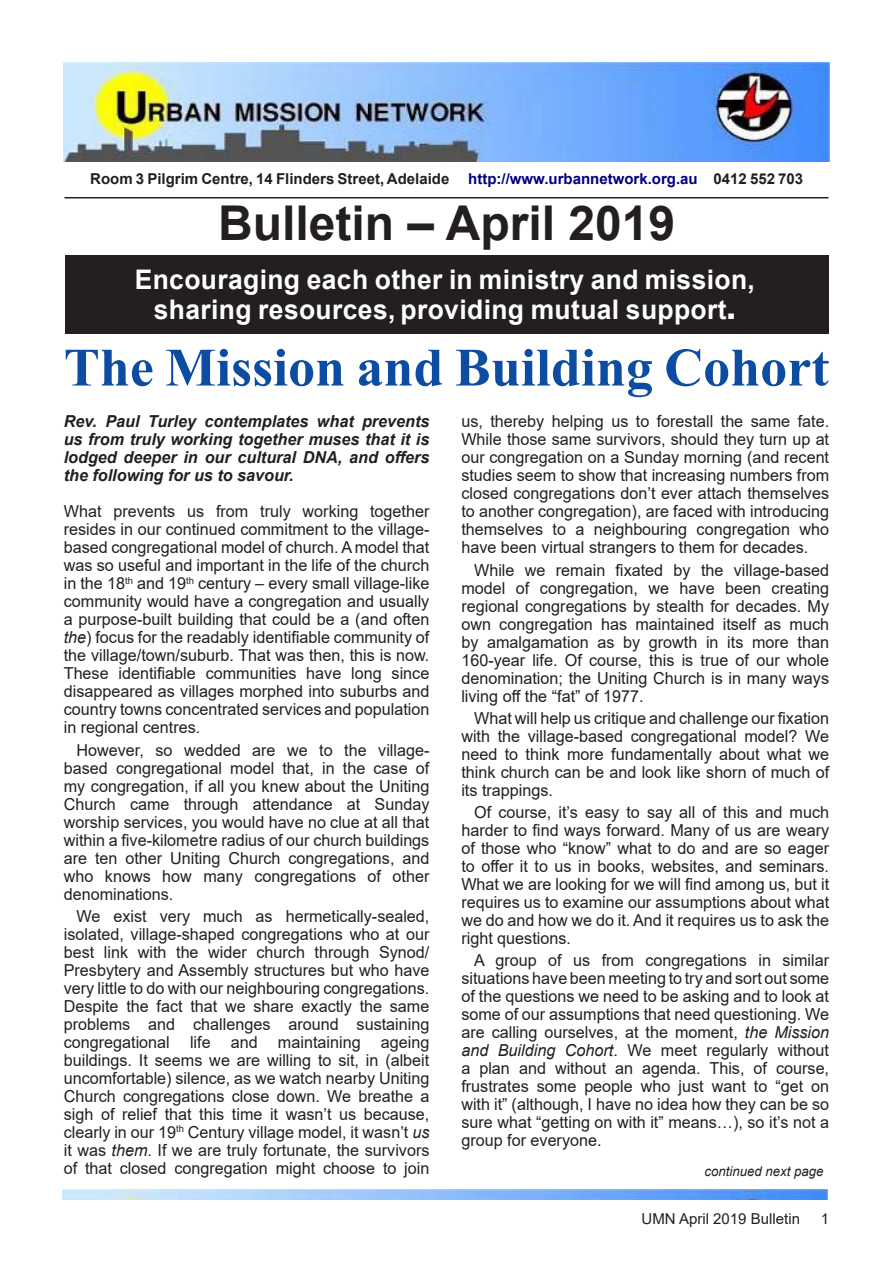
<style>
.page{position:relative;width:893px;height:1263px;background:#fff}
.page>*{position:absolute;margin:0;border:0;box-sizing:border-box;transform-origin:0 0}
.t1{font:700 54px "Times New Roman";color:#0d4da1}
.t2{font:700 48px "Arial";color:#231f20}
.t3{font:700 27px/30px "Arial";letter-spacing:.015em;color:#fff;text-align:center}
.t4{font:16.5px/18px "Arial";color:#231f20;text-align:justify}
.t5{font:italic 700 16.5px/18px "Arial";color:#231f20;text-align:justify}
.t6{font:700 15px "Arial";color:#231f20}
.t7{font:700 15px "Arial";color:#000080}
.t8{font:15px "Arial";color:#231f20}
.t9{font:italic 13.5px "Arial";color:#231f20}
.s1{color:#231f20}
.s2{font-weight:900}
.s3{font-style:italic}
</style>
<div class="page">
<img style="left:62px;top:1189px;width:766px;height:10px">
<img style="left:64px;top:62px;width:765px;height:99px">
<hr style="left:64px;top:197px;width:764px;height:1px;background:#231f20">
<div style="left:65px;top:256px;width:763px;height:78px;background:#231f20"></div>
<p class="t6" style="left:90px;top:168px;width:361px">Room 3 Pilgrim Centre, 14 Flinders Street, Adelaide</p>
<p class="t7" style="left:468px;top:168px;width:336px">http://www.urbannetwork.org.au <span class="s1">0412 552 703</span></p>
<h2 class="t2" style="left:218px;top:190px;width:459px">Bulletin – April 2019</h2>
<h3 class="t3" style="left:135px;top:265px;width:622px">Encouraging each other in ministry and mission, sharing resources, providing mutual support<span class="s2">.</span></h3>
<h1 class="t1" style="left:64px;top:328px;width:767px">The Mission and Building Cohort</h1>
<p class="t5" style="left:64px;top:413px;width:367px">Rev. Paul Turley contemplates what prevents us from truly working together muses that it is lodged deeper in our cultural DNA, and offers the following for us to savour.</p>
<p class="t4" style="left:64px;top:502px;width:367px">What prevents us from truly working together resides in our continued commitment to the village&shy;based congregational model of church. A model that was so useful and important in the life of the church in the 18<sup>th</sup> and 19<sup>th</sup> century – every small village-like community would have a congregation and usually a purpose-built building that could be a (and often <span class="s3">the</span>) focus for the readably identifiable community of the village/town/suburb. That was then, this is now.<br>These identifiable communities have long since disappeared as villages morphed into suburbs and country towns concentrated services and population in regional centres.</p>
<p class="t4" style="left:64px;top:741px;width:367px;text-indent:13px">However, so wedded are we to the village&shy;based congregational model that, in the case of my congregation, if all you knew about the Uniting Church came through attendance at Sunday worship services, you would have no clue at all that within a five-kilometre radius of our church buildings are ten other Uniting Church congregations, and who knows how many congregations of other denominations.</p>
<p class="t4" style="left:64px;top:907px;width:367px;text-indent:13px">We exist very much as hermetically-sealed, isolated, village-shaped congregations who at our best link with the wider church through Synod/ Presbytery and Assembly structures but who have very little to do with our neighbouring congregations.<br>Despite the fact that we share exactly the same problems and challenges around sustaining congregational life and maintaining ageing buildings. It seems we are willing to sit, in (albeit uncomfortable) silence, as we watch nearby Uniting Church congregations close down. We breathe a sigh of relief that this time it wasn’t us because, clearly in our 19<sup>th</sup> Century village model, it wasn’t <span class="s3">us </span>it was <span class="s3">them</span>. If we are truly fortunate, the survivors of that closed congregation might choose to join</p>
<p class="t4" style="left:461px;top:412px;width:369px">us, thereby helping us to forestall the same fate.<br>While those same survivors, should they turn up at our congregation on a Sunday morning (and recent studies seem to show that increasing numbers from closed congregations don’t ever attach themselves to another congregation), are faced with introducing themselves to a neighbouring congregation who have been virtual strangers to them for decades.</p>
<p class="t4" style="left:461px;top:561px;width:369px;text-indent:13px">While we remain fixated by the village-based model of congregation, we have been creating regional congregations by stealth for decades. My own congregation has maintained itself as much by amalgamation as by growth in its more than 160-year life. Of course, this is true of our whole denomination; the Uniting Church is in many ways living off the “fat” of 1977.</p>
<p class="t4" style="left:461px;top:709px;width:369px;text-indent:13px">What will help us critique and challenge our fixation with the village-based congregational model? We need to think more fundamentally about what we think church can be and look like shorn of much of its trappings.</p>
<p class="t4" style="left:461px;top:803px;width:369px;text-indent:13px">Of course, it’s easy to say all of this and much harder to find ways forward. Many of us are weary of those who “know” what to do and are so eager to offer it to us in books, websites, and seminars.<br>What we are looking for we will find among us, but it requires us to examine our assumptions about what we do and how we do it. And it requires us to ask the right questions.</p>
<p class="t4" style="left:461px;top:951px;width:369px;text-indent:13px">A group of us from congregations in similar situations have been meeting to try and sort out some of the questions we need to be asking and to look at some of our assumptions that need questioning. We are calling ourselves, at the moment, <span class="s3">the Mission and Building Cohort</span>. We meet regularly without a plan and without an agenda. This, of course, frustrates some people who just want to “get on with it” (although, I have no idea how they can be so sure what “getting on with it” means…), so it’s not a group for everyone.</p>
<p class="t9" style="left:704px;top:1162px;width:121px">continued next page</p>
<p class="t8" style="left:642px;top:1209px;width:160px">UMN April 2019 Bulletin</p>
<p class="t8" style="left:821px;top:1209px;width:10px">1</p>
</div>
